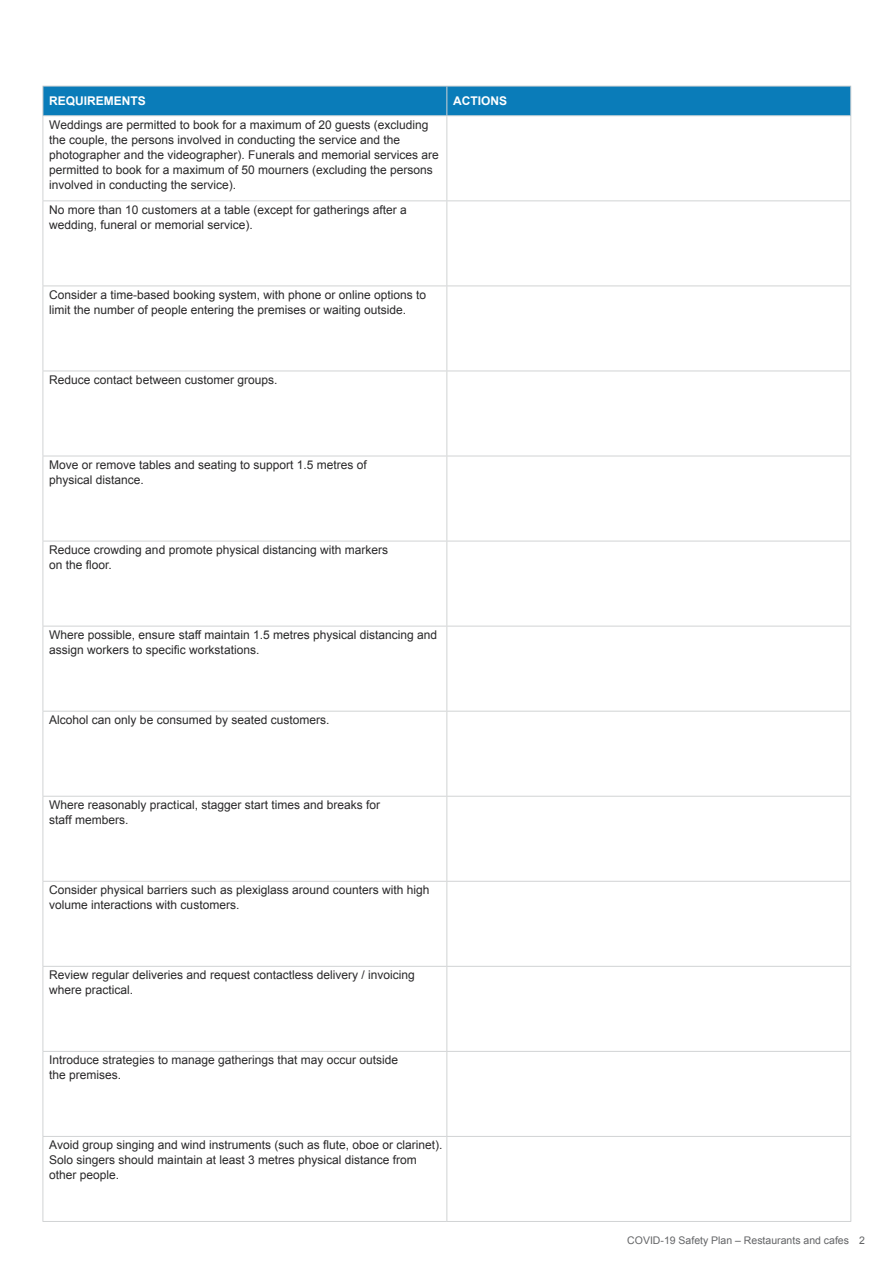
<style>
.page{position:relative;width:893px;height:1263px;background:#fff}
.page>*{position:absolute;margin:0;border:0;box-sizing:border-box;transform-origin:0 0}
.Bodycopy{font:12px/15px "Arial";color:#292829}
.H4_Sub_heading_bold{font:700 12px "Arial";color:#fff}
.t1{font:10.5px "Arial";color:#636466}
</style>
<div class="page">
<div style="left:43px;top:86px;width:807px;height:29px;background:#0a7cb9"></div>
<hr style="left:850px;top:86px;width:1px;height:30px;background:#d1d3d4">
<hr style="left:43px;top:116px;width:1px;height:84px;background:#d1d3d4">
<hr style="left:446px;top:116px;width:1px;height:84px;background:#d1d3d4">
<hr style="left:850px;top:116px;width:1px;height:84px;background:#d1d3d4">
<hr style="left:43px;top:200px;width:404px;height:1px;background:#d1d3d4">
<hr style="left:43px;top:201px;width:1px;height:85px;background:#d1d3d4">
<hr style="left:447px;top:200px;width:404px;height:1px;background:#d1d3d4">
<hr style="left:446px;top:201px;width:1px;height:85px;background:#d1d3d4">
<hr style="left:850px;top:201px;width:1px;height:85px;background:#d1d3d4">
<hr style="left:43px;top:286px;width:404px;height:1px;background:#d1d3d4">
<hr style="left:43px;top:286px;width:1px;height:85px;background:#d1d3d4">
<hr style="left:447px;top:286px;width:404px;height:1px;background:#d1d3d4">
<hr style="left:446px;top:286px;width:1px;height:85px;background:#d1d3d4">
<hr style="left:850px;top:286px;width:1px;height:85px;background:#d1d3d4">
<hr style="left:43px;top:371px;width:404px;height:1px;background:#d1d3d4">
<hr style="left:43px;top:371px;width:1px;height:85px;background:#d1d3d4">
<hr style="left:447px;top:371px;width:404px;height:1px;background:#d1d3d4">
<hr style="left:446px;top:371px;width:1px;height:85px;background:#d1d3d4">
<hr style="left:850px;top:371px;width:1px;height:85px;background:#d1d3d4">
<hr style="left:43px;top:456px;width:404px;height:1px;background:#d1d3d4">
<hr style="left:43px;top:456px;width:1px;height:85px;background:#d1d3d4">
<hr style="left:447px;top:456px;width:404px;height:1px;background:#d1d3d4">
<hr style="left:446px;top:456px;width:1px;height:85px;background:#d1d3d4">
<hr style="left:850px;top:456px;width:1px;height:85px;background:#d1d3d4">
<hr style="left:43px;top:541px;width:404px;height:1px;background:#d1d3d4">
<hr style="left:43px;top:541px;width:1px;height:85px;background:#d1d3d4">
<hr style="left:447px;top:541px;width:404px;height:1px;background:#d1d3d4">
<hr style="left:446px;top:541px;width:1px;height:85px;background:#d1d3d4">
<hr style="left:850px;top:541px;width:1px;height:85px;background:#d1d3d4">
<hr style="left:43px;top:626px;width:404px;height:1px;background:#d1d3d4">
<hr style="left:43px;top:626px;width:1px;height:85px;background:#d1d3d4">
<hr style="left:447px;top:626px;width:404px;height:1px;background:#d1d3d4">
<hr style="left:446px;top:626px;width:1px;height:85px;background:#d1d3d4">
<hr style="left:850px;top:626px;width:1px;height:85px;background:#d1d3d4">
<hr style="left:43px;top:711px;width:404px;height:1px;background:#d1d3d4">
<hr style="left:43px;top:711px;width:1px;height:85px;background:#d1d3d4">
<hr style="left:447px;top:711px;width:404px;height:1px;background:#d1d3d4">
<hr style="left:446px;top:711px;width:1px;height:85px;background:#d1d3d4">
<hr style="left:850px;top:711px;width:1px;height:85px;background:#d1d3d4">
<hr style="left:43px;top:796px;width:404px;height:1px;background:#d1d3d4">
<hr style="left:43px;top:796px;width:1px;height:85px;background:#d1d3d4">
<hr style="left:447px;top:796px;width:404px;height:1px;background:#d1d3d4">
<hr style="left:446px;top:796px;width:1px;height:85px;background:#d1d3d4">
<hr style="left:850px;top:796px;width:1px;height:85px;background:#d1d3d4">
<hr style="left:43px;top:881px;width:404px;height:1px;background:#d1d3d4">
<hr style="left:43px;top:882px;width:1px;height:84px;background:#d1d3d4">
<hr style="left:447px;top:881px;width:404px;height:1px;background:#d1d3d4">
<hr style="left:446px;top:882px;width:1px;height:84px;background:#d1d3d4">
<hr style="left:850px;top:882px;width:1px;height:84px;background:#d1d3d4">
<hr style="left:43px;top:966px;width:404px;height:1px;background:#d1d3d4">
<hr style="left:43px;top:967px;width:1px;height:84px;background:#d1d3d4">
<hr style="left:447px;top:966px;width:404px;height:1px;background:#d1d3d4">
<hr style="left:446px;top:967px;width:1px;height:84px;background:#d1d3d4">
<hr style="left:850px;top:967px;width:1px;height:84px;background:#d1d3d4">
<hr style="left:43px;top:1051px;width:404px;height:1px;background:#d1d3d4">
<hr style="left:43px;top:1052px;width:1px;height:84px;background:#d1d3d4">
<hr style="left:447px;top:1051px;width:404px;height:1px;background:#d1d3d4">
<hr style="left:446px;top:1052px;width:1px;height:84px;background:#d1d3d4">
<hr style="left:850px;top:1052px;width:1px;height:84px;background:#d1d3d4">
<hr style="left:43px;top:1136px;width:404px;height:1px;background:#d1d3d4">
<hr style="left:43px;top:1137px;width:1px;height:84px;background:#d1d3d4">
<hr style="left:447px;top:1136px;width:404px;height:1px;background:#d1d3d4">
<hr style="left:446px;top:1137px;width:1px;height:84px;background:#d1d3d4">
<hr style="left:850px;top:1137px;width:1px;height:84px;background:#d1d3d4">
<hr style="left:43px;top:1221px;width:404px;height:1px;background:#d1d3d4">
<hr style="left:447px;top:1221px;width:404px;height:1px;background:#d1d3d4">
<hr style="left:43px;top:115px;width:404px;height:1px;background:#dcdcdc">
<hr style="left:447px;top:115px;width:403px;height:1px;background:#dcdcdc">
<h4 class="H4_Sub_heading_bold" style="left:49px;top:93px;width:98px">REQUIREMENTS</h4>
<h4 class="H4_Sub_heading_bold" style="left:453px;top:93px;width:56px">ACTIONS</h4>
<p class="Bodycopy" style="left:49px;top:117px;width:391px">Weddings are permitted to book for a maximum of 20 guests (excluding the couple, the persons involved in conducting the service and the photographer and the videographer). Funerals and memorial services are permitted to book for a maximum of 50 mourners (excluding the persons involved in conducting the service).</p>
<p class="Bodycopy" style="left:49px;top:202px;width:359px">No more than 10 customers at a table (except for gatherings after a wedding, funeral or memorial service).</p>
<p class="Bodycopy" style="left:49px;top:287px;width:378px">Consider a time-based booking system, with phone or online options to limit the number of people entering the premises or waiting outside.</p>
<p class="Bodycopy" style="left:49px;top:372px;width:230px">Reduce contact between customer groups.</p>
<p class="Bodycopy" style="left:49px;top:457px;width:319px">Move or remove tables and seating to support 1.5 metres of physical distance.</p>
<p class="Bodycopy" style="left:49px;top:542px;width:340px">Reduce crowding and promote physical distancing with markers on the floor.</p>
<p class="Bodycopy" style="left:49px;top:627px;width:389px">Where possible, ensure staff maintain 1.5 metres physical distancing and assign workers to specific workstations.</p>
<p class="Bodycopy" style="left:49px;top:712px;width:282px">Alcohol can only be consumed by seated customers.</p>
<p class="Bodycopy" style="left:49px;top:798px;width:332px">Where reasonably practical, stagger start times and breaks for staff members.</p>
<p class="Bodycopy" style="left:49px;top:883px;width:382px">Consider physical barriers such as plexiglass around counters with high volume interactions with customers.</p>
<p class="Bodycopy" style="left:49px;top:968px;width:367px">Review regular deliveries and request contactless delivery / invoicing where practical.</p>
<p class="Bodycopy" style="left:49px;top:1053px;width:350px">Introduce strategies to manage gatherings that may occur outside the premises.</p>
<p class="Bodycopy" style="left:49px;top:1138px;width:395px">Avoid group singing and wind instruments (such as flute, oboe or clarinet).<br>Solo singers should maintain at least 3 metres physical distance from other people.</p>
<p class="t1" style="left:627px;top:1234px;width:239px">COVID-19 Safety Plan – Restaurants and cafes 2</p>
</div>
